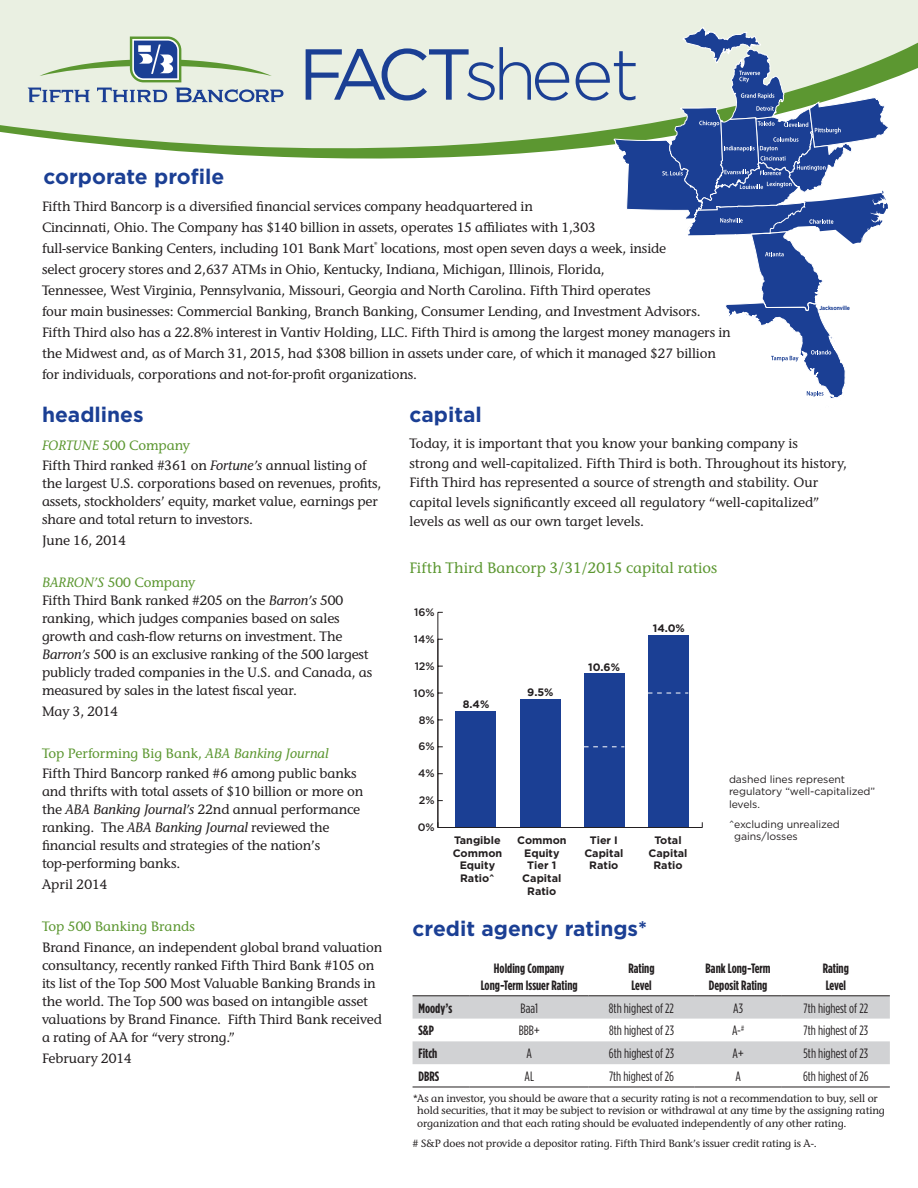
<style>
.page{position:relative;width:918px;height:1188px;background:#fff}
.page>*{position:absolute;margin:0;border:0;box-sizing:border-box;transform-origin:0 0}
.t1{font:300 72px "Gotham";letter-spacing:-.065em;color:#1b3f94}
.body_copy{font:700 21px "Gotham";color:#1b3f94}
.green_subhead{font:500 15px "Stone Informal ITC Std";color:#5c9731}
.body_copy-2{font:500 13.5px/18px "Stone Informal ITC Std";letter-spacing:-.01em;color:#231f20}
.green_subhead-2{font:13.5px "Gotham Condensed";color:#231f20}
.green_subhead-3{font:700 13.5px/16.5px "Gotham Condensed";color:#231f20}
.body_copy-3{font:500 13.5px "Stone Informal ITC Std";color:#5c9731}
.t2{font:700 10.8px/12.9px "Gotham";color:#231f20;text-align:center}
.t3{font:500 10.8px "Gotham";color:#231f20}
.body_copy-4{font:500 10.5px/12.8px "Stone Informal ITC Std";letter-spacing:-.01em;color:#231f20}
.body_copy-5{font:10.5px/12.8px "Gotham";letter-spacing:-.005em;color:#231f20}
.t4{font:700 5.85px "Gotham";letter-spacing:-.025em;color:#1b3f94;scale:.89 1}
.s1{font-weight:400}
.s2{font-style:italic}
.s3{font-style:italic;color:#5c9731}
.s4{color:#5c9731}
</style>
<div class="page">
<div style="left:0;top:0;width:918px;height:26px;background:#eaf0e2"></div>
<div style="left:649px;top:635px;width:40px;height:192px;background:#1b3f94"></div>
<div style="left:584px;top:673px;width:40px;height:154px;background:#1b3f94"></div>
<div style="left:520px;top:699px;width:40px;height:128px;background:#1b3f94"></div>
<div style="left:456px;top:711px;width:40px;height:116px;background:#1b3f94"></div>
<hr style="left:438px;top:827px;width:264px;height:1px;background:#231f20">
<hr style="left:437px;top:612px;width:1px;height:215px;background:#231f20">
<svg style="left:648px;top:693px;width:40px;height:1px"></svg>
<svg style="left:584px;top:746px;width:40px;height:1px"></svg>
<svg style="left:413px;top:1086px;width:477px;height:1px"></svg>
<svg style="left:413px;top:996px;width:477px;height:68px"></svg>
<hr style="left:413px;top:995px;width:57px;height:1px;background:#231f20">
<hr style="left:470px;top:995px;width:119px;height:1px;background:#231f20">
<hr style="left:589px;top:995px;width:105px;height:1px;background:#231f20">
<hr style="left:694px;top:995px;width:88px;height:1px;background:#231f20">
<hr style="left:782px;top:995px;width:108px;height:1px;background:#231f20">
<hr style="left:413px;top:1087px;width:57px;height:1px;background:#231f20">
<hr style="left:470px;top:1087px;width:119px;height:1px;background:#231f20">
<hr style="left:589px;top:1087px;width:105px;height:1px;background:#231f20">
<hr style="left:694px;top:1087px;width:88px;height:1px;background:#231f20">
<hr style="left:782px;top:1087px;width:108px;height:1px;background:#231f20">
<svg style="left:0;top:26px;width:918px;height:133px;background:#dee8d3"></svg>
<svg style="left:39px;top:37px;width:233px;height:45px;background:#c3d2c6"></svg>
<svg style="left:28px;top:88px;width:62px;height:14px"></svg>
<svg style="left:97px;top:88px;width:70px;height:14px"></svg>
<svg style="left:175px;top:88px;width:109px;height:14px;background:#92a5c1"></svg>
<svg style="left:614px;top:27px;width:275px;height:372px"></svg>
<p class="t1" style="left:298px;top:35px;width:342px"><span class="s1">FACT</span>sheet</p>
<p class="body_copy" style="left:44px;top:163px;width:182px">corporate profile</p>
<p class="body_copy-2" style="left:42px;top:196px;width:690px;line-height:21px">Fifth Third Bancorp is a diversified financial services company headquartered in<br>Cincinnati, Ohio. The Company has $140 billion in assets, operates 15 affiliates with 1,303<br>full-service Banking Centers, including 101 Bank Mart<sup>®</sup> locations, most open seven days a week, inside<br>select grocery stores and 2,637 ATMs in Ohio, Kentucky, Indiana, Michigan, Illinois, Florida,<br>Tennessee, West Virginia, Pennsylvania, Missouri, Georgia and North Carolina. Fifth Third operates<br>four main businesses: Commercial Banking, Branch Banking, Consumer Lending, and Investment Advisors.<br>Fifth Third also has a 22.8% interest in Vantiv Holding, LLC. Fifth Third is among the largest money managers in the Midwest and, as of March 31, 2015, had $308 billion in assets under care, of which it managed $27 billion for individuals, corporations and not-for-profit organizations.</p>
<p class="body_copy" style="left:42px;top:400px;width:103px">headlines</p>
<p class="body_copy-3" style="left:42px;top:436px;width:150px"><span class="s2">FORTUNE</span> 500 Company</p>
<p class="body_copy-2" style="left:42px;top:457px;width:341px">Fifth Third ranked #361 on <span class="s2">Fortune’s</span> annual listing of the largest U.S. corporations based on revenues, profits, assets, stockholders’ equity, market value, earnings per share and total return to investors.</p>
<p class="body_copy-2" style="left:42px;top:531px;width:86px">June 16, 2014</p>
<p class="body_copy-2" style="left:42px;top:573px;width:332px"><span class="s3">BARRON’S</span> <span class="s4">500 Company<br></span>Fifth Third Bank ranked #205 on the <span class="s2">Barron’s</span> 500 ranking, which judges companies based on sales growth and cash-flow returns on investment. The <span class="s2">Barron’s</span> 500 is an exclusive ranking of the 500 largest publicly traded companies in the U.S. and Canada, as measured by sales in the latest fiscal year.</p>
<p class="body_copy-2" style="left:42px;top:702px;width:78px">May 3, 2014</p>
<p class="body_copy-3" style="left:42px;top:745px;width:288px">Top Performing Big Bank, <span class="s2">ABA Banking Journal</span></p>
<p class="body_copy-2" style="left:42px;top:765px;width:323px">Fifth Third Bancorp ranked #6 among public banks and thrifts with total assets of $10 billion or more on the <span class="s2">ABA Banking Journal’s</span> 22nd annual performance ranking. The <span class="s2">ABA Banking Journal</span> reviewed the financial results and strategies of the nation’s top-performing banks.</p>
<p class="body_copy-2" style="left:42px;top:875px;width:67px">April 2014</p>
<p class="body_copy-3" style="left:42px;top:918px;width:154px">Top 500 Banking Brands</p>
<p class="body_copy-2" style="left:42px;top:938px;width:342px">Brand Finance, an independent global brand valuation consultancy, recently ranked Fifth Third Bank #105 on its list of the Top 500 Most Valuable Banking Brands in the world. The Top 500 was based on intangible asset valuations by Brand Finance. Fifth Third Bank received a rating of AA for “very strong.”</p>
<p class="body_copy-2" style="left:42px;top:1049px;width:91px">February 2014</p>
<p class="t4" style="left:819px;top:304px;width:36px">Jacksonville</p>
<p class="body_copy" style="left:410px;top:400px;width:74px">capital</p>
<p class="body_copy-2" style="left:410px;top:433px;width:439px;line-height:19.5px">Today, it is important that you know your banking company is<br>strong and well-capitalized. Fifth Third is both. Throughout its history, Fifth Third has represented a source of strength and stability. Our capital levels significantly exceed all regulatory “well-capitalized” levels as well as our own target levels.</p>
<p class="green_subhead" style="left:410px;top:558px;width:309px">Fifth Third Bancorp 3/31/2015 capital ratios</p>
<p class="t3" style="left:414px;top:605px;width:22px">16%</p>
<p class="t2" style="left:653px;top:622px;width:34px">14.0%</p>
<p class="t3" style="left:414px;top:632px;width:22px">14%</p>
<p class="t3" style="left:415px;top:659px;width:22px">12%</p>
<p class="t2" style="left:588px;top:660px;width:33px">10.6%</p>
<p class="t2" style="left:527px;top:686px;width:28px">9.5%</p>
<p class="t3" style="left:414px;top:686px;width:23px">10%</p>
<p class="t2" style="left:463px;top:698px;width:28px">8.4%</p>
<p class="t3" style="left:419px;top:713px;width:17px">8%</p>
<p class="t3" style="left:419px;top:739px;width:18px">6%</p>
<p class="t3" style="left:418px;top:766px;width:18px">4%</p>
<p class="body_copy-5" style="left:729px;top:772px;width:148px">dashed lines represent regulatory “well-capitalized” levels.</p>
<p class="body_copy-5" style="left:734px;top:817px;width:107px;text-indent:-5px">^excluding unrealized gains/losses</p>
<p class="t3" style="left:419px;top:793px;width:17px">2%</p>
<p class="t3" style="left:418px;top:820px;width:18px">0%</p>
<p class="t2" style="left:453px;top:833px;width:51px">Tangible<br>Common<br>Equity<br>Ratio^</p>
<p class="t2" style="left:584px;top:833px;width:41px">Tier I<br>Capital<br>Ratio</p>
<p class="t2" style="left:649px;top:833px;width:41px">Total<br>Capital<br>Ratio</p>
<p class="t2" style="left:517px;top:833px;width:51px">Common<br>Equity<br>Tier 1<br>Capital<br>Ratio</p>
<p class="body_copy" style="left:413px;top:915px;width:236px">credit agency ratings*</p>
<p class="green_subhead-3" style="left:481px;top:960px;width:98px;text-align:center">Holding Company<br>Long-Term Issuer Rating</p>
<p class="green_subhead-3" style="left:628px;top:960px;width:28px">Rating<br>Level</p>
<p class="green_subhead-3" style="left:706px;top:960px;width:67px">Bank Long-Term<br>Deposit Rating</p>
<p class="green_subhead-3" style="left:823px;top:960px;width:28px">Rating<br>Level</p>
<p class="green_subhead-3" style="left:419px;top:999px;width:35px">Moody’s</p>
<p class="green_subhead-2" style="left:520px;top:1001px;width:19px">Baa1</p>
<p class="green_subhead-2" style="left:609px;top:1001px;width:67px">8th highest of 22</p>
<p class="green_subhead-2" style="left:733px;top:1001px;width:11px">A3</p>
<p class="green_subhead-2" style="left:804px;top:1001px;width:66px">7th highest of 22</p>
<p class="green_subhead-3" style="left:419px;top:1022px;width:17px">S&amp;P</p>
<p class="green_subhead-2" style="left:519px;top:1023px;width:22px">BBB+</p>
<p class="green_subhead-2" style="left:609px;top:1023px;width:66px">8th highest of 23</p>
<p class="green_subhead-2" style="left:732px;top:1023px;width:14px">A-<sup>#</sup></p>
<p class="green_subhead-2" style="left:804px;top:1023px;width:66px">7th highest of 23</p>
<p class="green_subhead-3" style="left:419px;top:1045px;width:20px">Fitch</p>
<p class="green_subhead-2" style="left:526px;top:1046px;width:7px">A</p>
<p class="green_subhead-2" style="left:609px;top:1046px;width:67px">6th highest of 23</p>
<p class="green_subhead-2" style="left:733px;top:1046px;width:13px">A+</p>
<p class="green_subhead-2" style="left:803px;top:1046px;width:66px">5th highest of 23</p>
<p class="green_subhead-3" style="left:419px;top:1068px;width:22px">DBRS</p>
<p class="green_subhead-2" style="left:525px;top:1069px;width:11px">AL</p>
<p class="green_subhead-2" style="left:609px;top:1069px;width:66px">7th highest of 26</p>
<p class="green_subhead-2" style="left:735px;top:1069px;width:7px">A</p>
<p class="green_subhead-2" style="left:803px;top:1069px;width:67px">6th highest of 26</p>
<p class="body_copy-4" style="left:417px;top:1092px;width:469px;text-indent:-5px">*As an investor, you should be aware that a security rating is not a recommendation to buy, sell or hold securities, that it may be subject to revision or withdrawal at any time by the assigning rating organization and that each rating should be evaluated independently of any other rating.</p>
<p class="body_copy-4" style="left:413px;top:1137px;width:406px"># S&amp;P does not provide a depositor rating. Fifth Third Bank’s issuer credit rating is A-.</p>
</div>
